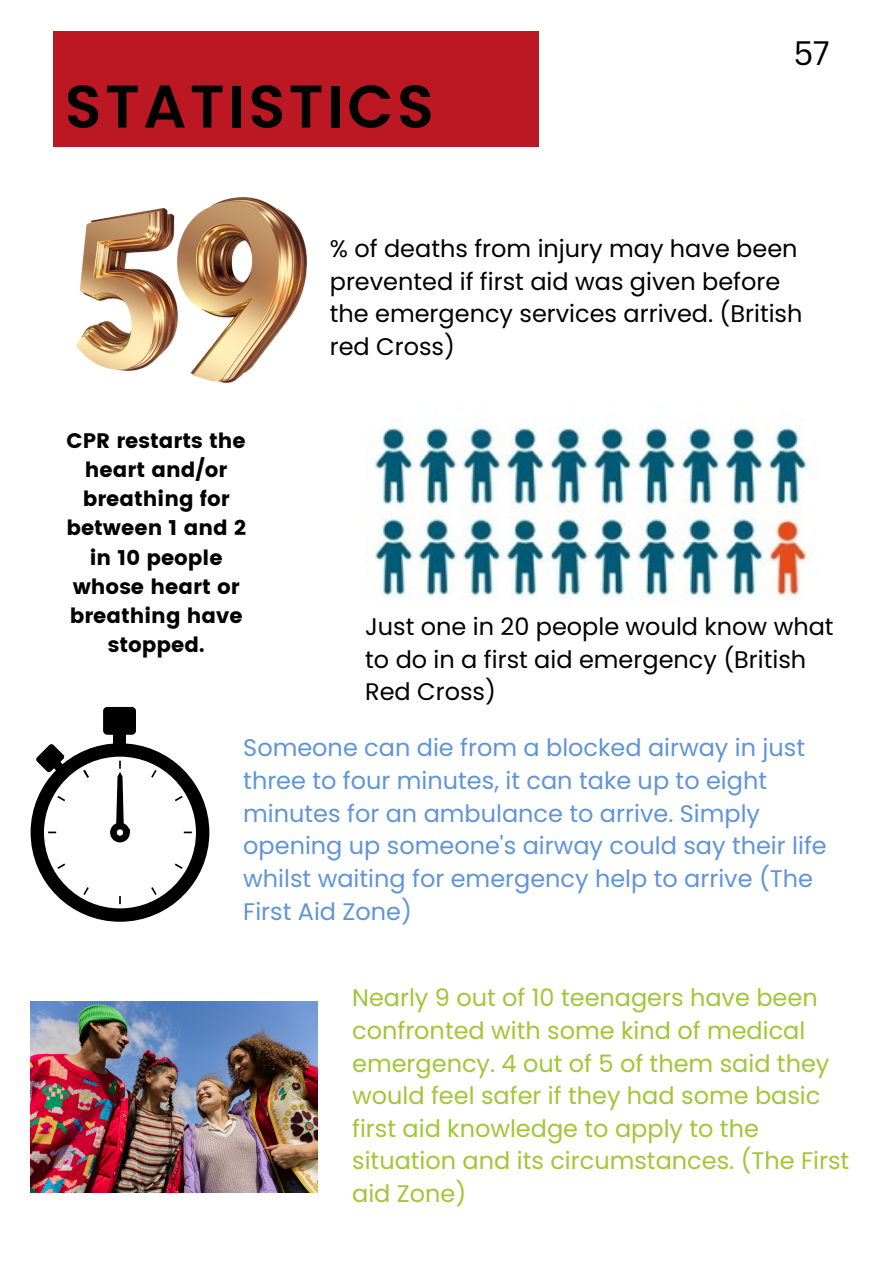
<style>
.page{position:relative;width:893px;height:1264px;background:#fff}
.page>*{position:absolute;margin:0;border:0;box-sizing:border-box;transform-origin:0 0}
.t1{font:600 60.15px "Poppins";letter-spacing:.06em;color:#000}
.t2{font:33px "Canva Sans";color:#000}
.t3{font:24px/32.5px "Poppins";color:#5f95d7}
.t4{font:24px/32.5px "Poppins";color:#a3c536}
.t5{font:24px/32.5px "Poppins";color:#000}
.t6{font:21px/29.2px "Poppins";color:#000;text-align:center}
</style>
<div class="page">
<div style="left:53px;top:32px;width:485px;height:115px;background:#bc1823"></div>
<div style="left:31px;top:743px;width:178px;height:178px;border:13px solid #000;border-radius:50%"></div>
<svg style="left:103px;top:707px;width:33px;height:27px"></svg>
<div style="left:113px;top:734px;width:13px;height:9px;background:#000"></div>
<svg style="left:36px;top:744px;width:29px;height:29px"></svg>
<svg style="left:110px;top:760px;width:20px;height:83px"></svg>
<svg style="left:184px;top:831px;width:8px;height:2px"></svg>
<svg style="left:119px;top:896px;width:2px;height:8px"></svg>
<svg style="left:48px;top:831px;width:8px;height:2px"></svg>
<svg style="left:151px;top:770px;width:6px;height:8px"></svg>
<svg style="left:175px;top:796px;width:8px;height:6px"></svg>
<svg style="left:175px;top:863px;width:8px;height:6px"></svg>
<svg style="left:151px;top:887px;width:6px;height:8px"></svg>
<svg style="left:83px;top:887px;width:6px;height:8px"></svg>
<svg style="left:57px;top:863px;width:8px;height:6px"></svg>
<svg style="left:57px;top:796px;width:8px;height:6px"></svg>
<svg style="left:83px;top:770px;width:6px;height:8px"></svg>
<img style="left:76px;top:209px;width:101px;height:162px">
<img style="left:177px;top:198px;width:130px;height:184px">
<img style="left:375px;top:427px;width:434px;height:173px">
<img style="left:31px;top:1001px;width:286px;height:191px">
<p class="t1" style="left:65px;top:64px;width:370px">STATISTICS</p>
<p class="t2" style="left:793px;top:30px;width:37px">57</p>
<p class="t6" style="left:66px;top:425px;width:181px">CPR restarts the heart and/or breathing for between 1 and 2 in 10 people whose heart or breathing have stopped.</p>
<p class="t5" style="left:330px;top:232px;width:474px">% of deaths from injury may have been prevented if first aid was given before the emergency services arrived. (British red Cross)</p>
<p class="t5" style="left:365px;top:610px;width:470px">Just one in 20 people would know what to do in a first aid emergency (British<br>Red Cross)</p>
<p class="t3" style="left:243px;top:731px;width:585px">Someone can die from a blocked airway in just three to four minutes, it can take up to eight minutes for an ambulance to arrive. Simply opening up someone's airway could say their life whilst waiting for emergency help to arrive (The First Aid Zone)</p>
<p class="t4" style="left:352px;top:981px;width:498px">Nearly 9 out of 10 teenagers have been confronted with some kind of medical emergency. 4 out of 5 of them said they would feel safer if they had some basic first aid knowledge to apply to the situation and its circumstances. (The First aid Zone)</p>
</div>
